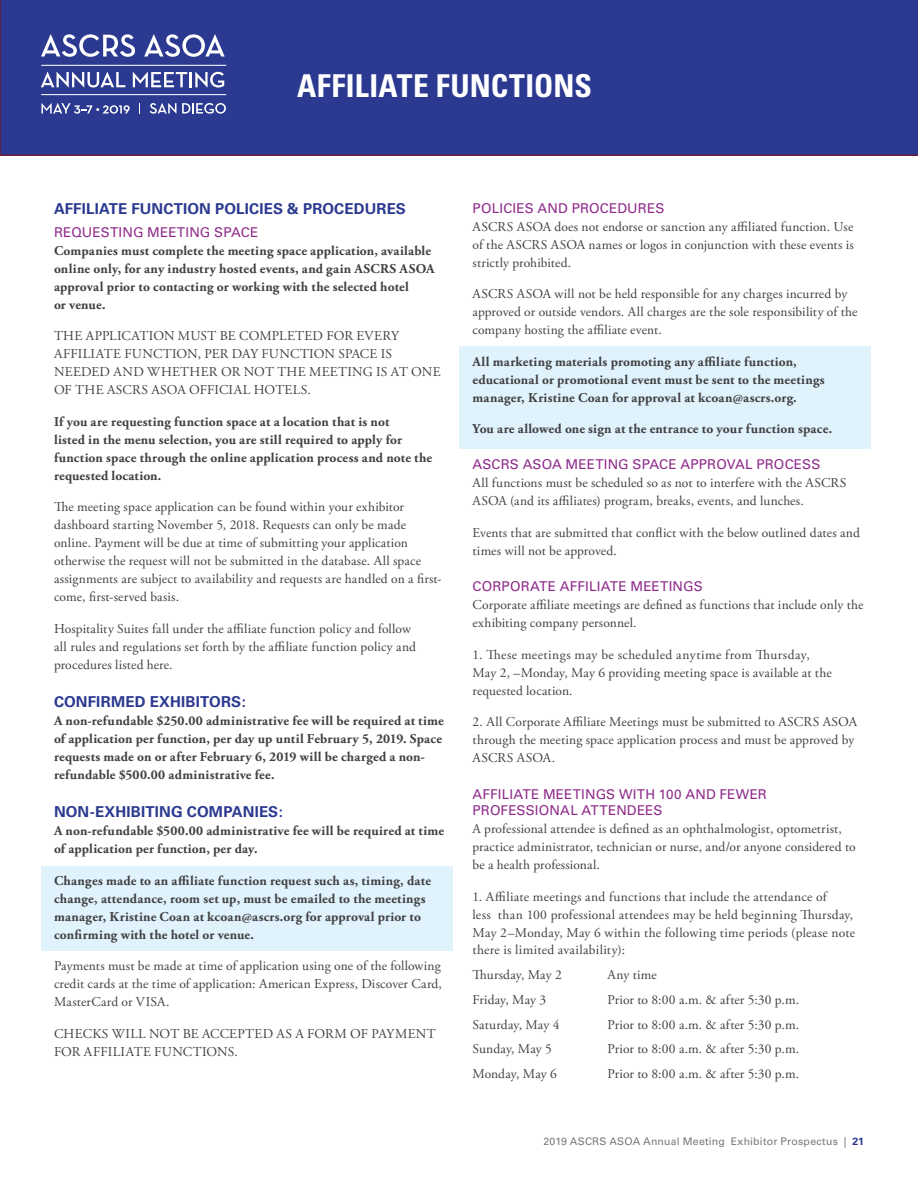
<style>
.page{position:relative;width:918px;height:1188px;background:#fff}
.page>*{position:absolute;margin:0;border:0;box-sizing:border-box;transform-origin:0 0}
.t1{font:700 condensed 31.5px "Univers LT Std";letter-spacing:.015em;color:#fff}
.t2{font:700 15px "Univers";letter-spacing:.01em;color:#2b3990}
.t3{font:13.5px/18px "Adobe Garamond Pro";letter-spacing:.015em;color:#414042}
.t4{font:700 13.5px/18px "Adobe Garamond Pro";letter-spacing:.015em;color:#414042}
.t5{font:13.5px/16.2px "Univers";letter-spacing:.015em;color:#8f2a8b}
.t6{font:10.5px "Univers";letter-spacing:.025em;color:#77787b}
.s1{font-weight:700;color:#2b3990}
</style>
<div class="page">
<div style="left:0;top:0;width:918px;height:155px;background:#2b3990"></div>
<div style="left:459px;top:346px;width:412px;height:103px;background:#e0f3fd"></div>
<div style="left:41px;top:866px;width:411px;height:85px;background:#e0f3fd"></div>
<hr style="left:41px;top:65px;width:185px;height:1px;background:#fff">
<hr style="left:41px;top:94px;width:185px;height:1px;background:#fff">
<svg style="left:41px;top:34px;width:94px;height:23px"></svg>
<svg style="left:144px;top:34px;width:81px;height:23px"></svg>
<svg style="left:41px;top:72px;width:84px;height:16px"></svg>
<svg style="left:133px;top:72px;width:91px;height:16px"></svg>
<svg style="left:41px;top:103px;width:89px;height:11px"></svg>
<svg style="left:150px;top:103px;width:26px;height:11px"></svg>
<svg style="left:182px;top:103px;width:44px;height:11px"></svg>
<h1 class="t1" style="left:297px;top:66px;width:296px">AFFILIATE FUNCTIONS</h1>
<p class="t2" style="left:54px;top:200px;width:354px">AFFILIATE FUNCTION POLICIES &amp; PROCEDURES</p>
<p class="t5" style="left:54px;top:224px;width:206px">REQUESTING MEETING SPACE</p>
<p class="t4" style="left:54px;top:242px;width:382px">Companies must complete the meeting space application, available online only, for any industry hosted events, and gain ASCRS ASOA approval prior to contacting or working with the selected hotel<br>or venue.</p>
<p class="t3" style="left:54px;top:327px;width:388px">THE APPLICATION MUST BE COMPLETED FOR EVERY AFFILIATE FUNCTION, PER DAY FUNCTION SPACE IS NEEDED AND WHETHER OR NOT THE MEETING IS AT ONE OF THE ASCRS ASOA OFFICIAL HOTELS.</p>
<p class="t4" style="left:54px;top:413px;width:380px">If you are requesting function space at a location that is not<br>listed in the menu selection, you are still required to apply for function space through the online application process and note the requested location.</p>
<p class="t3" style="left:54px;top:498px;width:389px">The meeting space application can be found within your exhibitor dashboard starting November 5, 2018. Requests can only be made online. Payment will be due at time of submitting your application otherwise the request will not be submitted in the database. All space assignments are subject to availability and requests are handled on a first&shy;come, first-served basis.</p>
<p class="t3" style="left:54px;top:620px;width:364px">Hospitality Suites fall under the affiliate function policy and follow all rules and regulations set forth by the affiliate function policy and procedures listed here.</p>
<p class="t2" style="left:54px;top:693px;width:194px">CONFIRMED EXHIBITORS:</p>
<p class="t4" style="left:54px;top:712px;width:391px">A non-refundable $250.00 administrative fee will be required at time of application per function, per day up until February 5, 2019. Space requests made on or after February 6, 2019 will be charged a non&shy;refundable $500.00 administrative fee.</p>
<p class="t2" style="left:54px;top:803px;width:231px">NON-EXHIBITING COMPANIES:</p>
<p class="t4" style="left:54px;top:822px;width:392px">A non-refundable $500.00 administrative fee will be required at time of application per function, per day.</p>
<p class="t4" style="left:54px;top:872px;width:379px">Changes made to an affiliate function request such as, timing, date change, attendance, room set up, must be emailed to the meetings manager, Kristine Coan at kcoan@ascrs.org for approval prior to confirming with the hotel or venue.</p>
<p class="t3" style="left:54px;top:957px;width:389px;text-align:justify">Payments must be made at time of application using one of the following credit cards at the time of application: American Express, Discover Card, MasterCard or VISA.</p>
<p class="t3" style="left:54px;top:1025px;width:383px">CHECKS WILL NOT BE ACCEPTED AS A FORM OF PAYMENT<br>FOR AFFILIATE FUNCTIONS.</p>
<p class="t5" style="left:472px;top:200px;width:193px">POLICIES AND PROCEDURES</p>
<p class="t3" style="left:472px;top:218px;width:383px;text-align:justify">ASCRS ASOA does not endorse or sanction any affiliated function. Use of the ASCRS ASOA names or logos in conjunction with these events is strictly prohibited.</p>
<p class="t3" style="left:472px;top:285px;width:387px">ASCRS ASOA will not be held responsible for any charges incurred by approved or outside vendors. All charges are the sole responsibility of the company hosting the affiliate event.</p>
<p class="t4" style="left:472px;top:353px;width:354px">All marketing materials promoting any affiliate function, educational or promotional event must be sent to the meetings manager, Kristine Coan for approval at kcoan@ascrs.org.</p>
<p class="t4" style="left:472px;top:420px;width:361px">You are allowed one sign at the entrance to your function space.</p>
<p class="t5" style="left:472px;top:457px;width:349px">ASCRS ASOA MEETING SPACE APPROVAL PROCESS</p>
<p class="t3" style="left:472px;top:475px;width:375px">All functions must be scheduled so as not to interfere with the ASCRS<br>ASOA (and its affiliates) program, breaks, events, and lunches.</p>
<p class="t3" style="left:472px;top:524px;width:389px">Events that are submitted that conflict with the below outlined dates and times will not be approved.</p>
<p class="t5" style="left:472px;top:579px;width:232px">CORPORATE AFFILIATE MEETINGS</p>
<p class="t3" style="left:472px;top:597px;width:393px">Corporate affiliate meetings are defined as functions that include only the exhibiting company personnel.</p>
<p class="t3" style="left:472px;top:646px;width:361px">1. These meetings may be scheduled anytime from Thursday,<br>May 2, –Monday, May 6 providing meeting space is available at the requested location.</p>
<p class="t3" style="left:472px;top:714px;width:386px">2. All Corporate Affiliate Meetings must be submitted to ASCRS ASOA through the meeting space application process and must be approved by<br>ASCRS ASOA.</p>
<p class="t5" style="left:472px;top:786px;width:296px">AFFILIATE MEETINGS WITH 100 AND FEWER<br>PROFESSIONAL ATTENDEES</p>
<p class="t3" style="left:472px;top:820px;width:385px">A professional attendee is defined as an ophthalmologist, optometrist, practice administrator, technician or nurse, and/or anyone considered to be a health professional.</p>
<p class="t3" style="left:472px;top:888px;width:384px">1. Affiliate meetings and functions that include the attendance of<br>less than 100 professional attendees may be held beginning Thursday, May 2–Monday, May 6 within the following time periods (please note there is limited availability):</p>
<p class="t3" style="left:472px;top:966px;width:91px">Thursday, May 2</p>
<p class="t3" style="left:608px;top:966px;width:51px">Any time</p>
<p class="t3" style="left:472px;top:991px;width:75px">Friday, May 3</p>
<p class="t3" style="left:608px;top:991px;width:193px">Prior to 8:00 a.m. &amp; after 5:30 p.m.</p>
<p class="t3" style="left:472px;top:1016px;width:88px">Saturday, May 4</p>
<p class="t3" style="left:608px;top:1016px;width:193px">Prior to 8:00 a.m. &amp; after 5:30 p.m.</p>
<p class="t3" style="left:472px;top:1041px;width:81px">Sunday, May 5</p>
<p class="t3" style="left:608px;top:1041px;width:193px">Prior to 8:00 a.m. &amp; after 5:30 p.m.</p>
<p class="t3" style="left:472px;top:1065px;width:86px">Monday, May 6</p>
<p class="t3" style="left:608px;top:1065px;width:193px">Prior to 8:00 a.m. &amp; after 5:30 p.m.</p>
<p class="t6" style="left:544px;top:1135px;width:322px">2019 ASCRS ASOA Annual Meeting Exhibitor Prospectus | <span class="s1">21</span></p>
</div>
